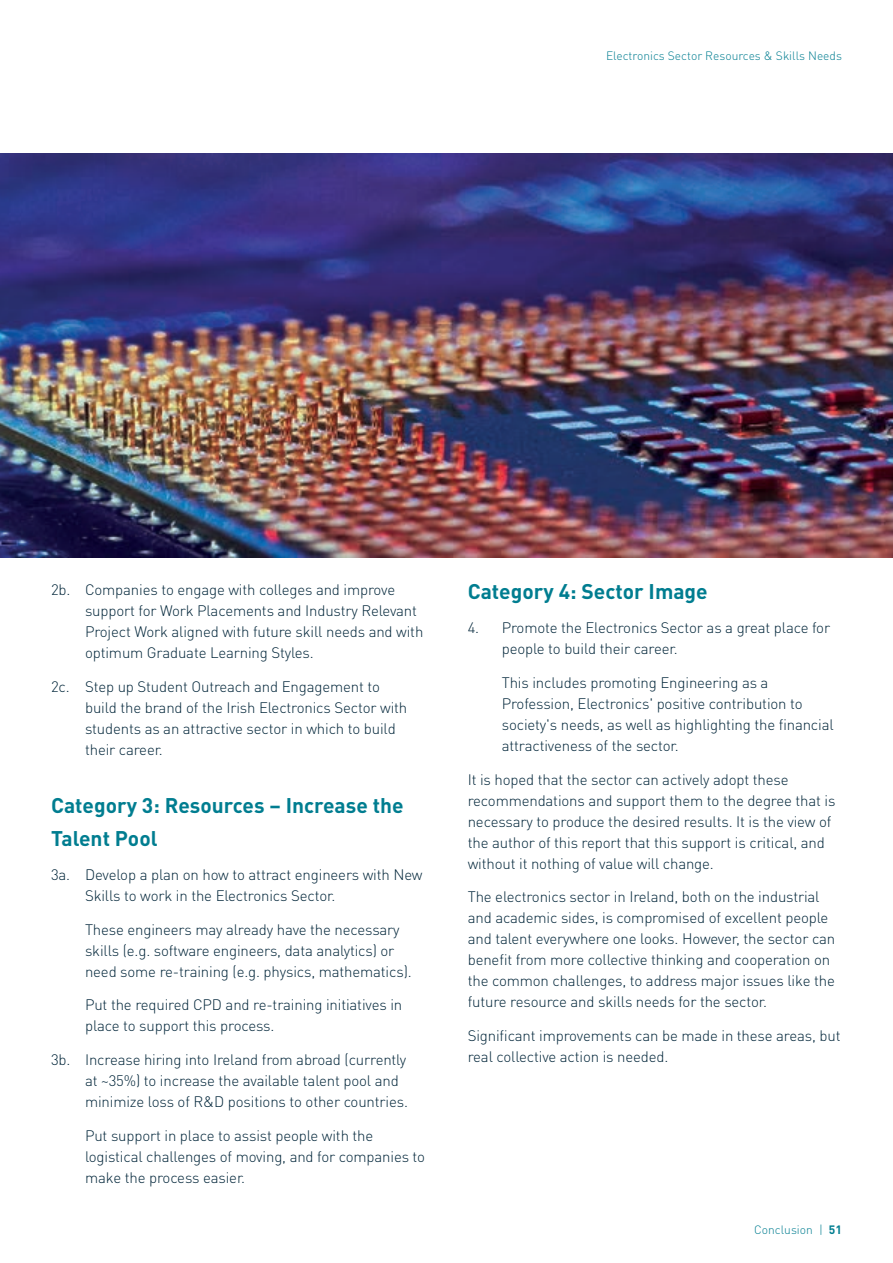
<style>
.page{position:relative;width:893px;height:1263px;background:#fff}
.page>*{position:absolute;margin:0;border:0;box-sizing:border-box;transform-origin:0 0}
.t1{font:700 21px/33px "DIN Pro";color:#007d90}
.t2{font:300 15px/21px "DIN Pro";letter-spacing:-.01em;color:#002539}
.t3{font:300 12px "DIN Pro";color:#007d90}
.s1{font-weight:700}
</style>
<div class="page">
<img style="left:0;top:153px;width:893px;height:405px">
<p class="t3" style="left:606px;top:48px;width:237px">Electronics Sector Resources &amp; Skills Needs</p>
<p class="t2" style="left:85px;top:578px;width:340px;text-indent:-34px">2b. Companies to engage with colleges and improve support for Work Placements and Industry Relevant Project Work aligned with future skill needs and with optimum Graduate Learning Styles.</p>
<p class="t2" style="left:85px;top:675px;width:324px;text-indent:-34px">2c. Step up Student Outreach and Engagement to build the brand of the Irish Electronics Sector with students as an attractive sector in which to build their career.</p>
<h1 class="t1" style="left:51px;top:788px;width:354px">Category 3: Resources – Increase the<br>Talent Pool</h1>
<p class="t2" style="left:85px;top:863px;width:339px;text-indent:-34px">3a. Develop a plan on how to attract engineers with New<br>Skills to work in the Electronics Sector.</p>
<p class="t2" style="left:85px;top:918px;width:328px">These engineers may already have the necessary skills (e.g. software engineers, data analytics) or need some re-training (e.g. physics, mathematics).</p>
<p class="t2" style="left:85px;top:994px;width:319px">Put the required CPD and re-training initiatives in place to support this process.</p>
<p class="t2" style="left:85px;top:1048px;width:324px;text-indent:-34px">3b. Increase hiring into Ireland from abroad (currently at ~35%) to increase the available talent pool and minimize loss of R&amp;D positions to other countries.</p>
<p class="t2" style="left:85px;top:1124px;width:342px">Put support in place to assist people with the logistical challenges of moving, and for companies to make the process easier.</p>
<h1 class="t1" style="left:468px;top:574px;width:242px">Category 4: Sector Image</h1>
<p class="t2" style="left:502px;top:616px;width:330px;text-indent:-34px">4. Promote the Electronics Sector as a great place for people to build their career.</p>
<p class="t2" style="left:502px;top:671px;width:333px">This includes promoting Engineering as a Profession, Electronics' positive contribution to society's needs, as well as highlighting the financial attractiveness of the sector.</p>
<p class="t2" style="left:468px;top:768px;width:369px">It is hoped that the sector can actively adopt these recommendations and support them to the degree that is necessary to produce the desired results. It is the view of the author of this report that this support is critical, and without it nothing of value will change.</p>
<p class="t2" style="left:468px;top:886px;width:369px">The electronics sector in Ireland, both on the industrial and academic sides, is compromised of excellent people and talent everywhere one looks. However, the sector can benefit from more collective thinking and cooperation on the common challenges, to address major issues like the future resource and skills needs for the sector.</p>
<p class="t2" style="left:468px;top:1024px;width:374px">Significant improvements can be made in these areas, but real collective action is needed.</p>
<p class="t3" style="left:754px;top:1221px;width:89px">Conclusion | <span class="s1">51</span></p>
</div>
